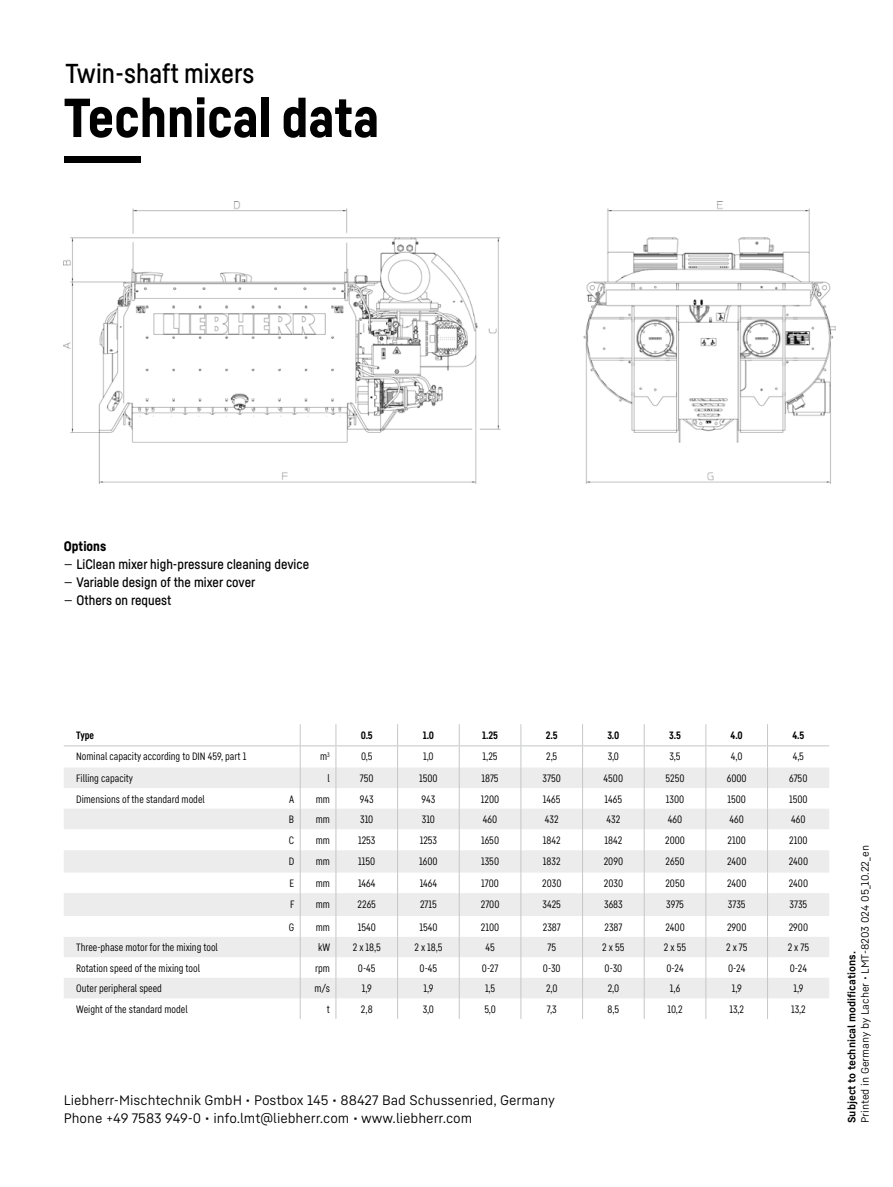
<style>
.page{position:relative;width:893px;height:1187px;background:#fff}
.page>*{position:absolute;margin:0;border:0;box-sizing:border-box;transform-origin:0 0}
.t1{font:900 54px/54px "Liebherr Head";color:#000}
.t2{font:27px "Liebherr Head";color:#000}
.t3{font:13.5px/18px "Liebherr Text";color:#000}
.t4{font:13.5px/18px "Liebherr Head";color:#000}
.t5{font:condensed 10.5px "Liebherr Text";color:#000}
.t6{font:10.5px "Liebherr Text";color:#000}
.t7{font:700 10.5px "Liebherr Text";color:#000}
.t8{font:700 condensed 10.5px "Liebherr Text";color:#000}
.s1{font-weight:900}
.s2{font-family:"Liebherr Text"}
.s3{color:#fff}
</style>
<div class="page">
<img style="left:64px;top:202px;width:772px;height:281px">
<svg style="left:64px;top:724px;width:765px;height:294px"></svg>
<hr style="left:300px;top:745px;width:36px;height:1px;background:#c5c6c6">
<hr style="left:336px;top:745px;width:62px;height:1px;background:#c5c6c6">
<hr style="left:398px;top:745px;width:61px;height:1px;background:#c5c6c6">
<hr style="left:459px;top:745px;width:62px;height:1px;background:#c5c6c6">
<hr style="left:521px;top:745px;width:62px;height:1px;background:#c5c6c6">
<hr style="left:583px;top:745px;width:61px;height:1px;background:#c5c6c6">
<hr style="left:644px;top:745px;width:62px;height:1px;background:#c5c6c6">
<hr style="left:706px;top:745px;width:61px;height:1px;background:#c5c6c6">
<hr style="left:767px;top:745px;width:62px;height:1px;background:#c5c6c6">
<h2 class="t2" style="left:65px;top:57px;width:190px">Twin-shaft mixers</h2>
<h1 class="t1" style="left:64px;top:90px;width:317px">Technical data ---</h1>
<p class="t4" style="left:64px;top:536px;width:247px"><span class="s1">Options<br></span><span class="s2">―</span> LiClean mixer high-pressure cleaning device <span class="s2">―</span> Variable design of the mixer cover<br><span class="s2">―</span> Others on request</p>
<p class="t8" style="left:76px;top:728px;width:20px">Type</p>
<p class="t8" style="left:361px;top:728px;width:14px">0.5</p>
<p class="t8" style="left:423px;top:728px;width:13px">1.0</p>
<p class="t8" style="left:482px;top:728px;width:18px">1.25</p>
<p class="t8" style="left:546px;top:728px;width:13px">2.5</p>
<p class="t8" style="left:607px;top:728px;width:14px">3.0</p>
<p class="t8" style="left:669px;top:728px;width:13px">3.5</p>
<p class="t8" style="left:730px;top:728px;width:14px">4.0</p>
<p class="t8" style="left:792px;top:728px;width:14px">4.5</p>
<p class="t5" style="left:76px;top:750px;width:172px">Nominal capacity according to DIN 459, part 1</p>
<p class="t5" style="left:320px;top:750px;width:11px">m<sup>3</sup></p>
<p class="t5" style="left:361px;top:750px;width:13px">0,5</p>
<p class="t5" style="left:423px;top:750px;width:12px">1,0</p>
<p class="t5" style="left:482px;top:750px;width:17px">1,25</p>
<p class="t5" style="left:546px;top:750px;width:13px">2,5</p>
<p class="t5" style="left:608px;top:750px;width:13px">3,0</p>
<p class="t5" style="left:670px;top:750px;width:12px">3,5</p>
<p class="t5" style="left:731px;top:750px;width:13px">4,0</p>
<p class="t5" style="left:793px;top:750px;width:13px">4,5</p>
<p class="t5" style="left:76px;top:771px;width:58px">Filling capacity</p>
<p class="t5" style="left:328px;top:771px;width:4px">l</p>
<p class="t5" style="left:360px;top:771px;width:15px">750</p>
<p class="t5" style="left:419px;top:771px;width:20px">1500</p>
<p class="t5" style="left:481px;top:771px;width:19px">1875</p>
<p class="t5" style="left:543px;top:771px;width:20px">3750</p>
<p class="t5" style="left:604px;top:771px;width:21px">4500</p>
<p class="t5" style="left:665px;top:771px;width:21px">5250</p>
<p class="t5" style="left:727px;top:771px;width:21px">6000</p>
<p class="t5" style="left:789px;top:771px;width:20px">6750</p>
<p class="t5" style="left:76px;top:792px;width:130px">Dimensions of the standard model</p>
<p class="t5" style="left:289px;top:792px;width:7px">A</p>
<p class="t5" style="left:316px;top:792px;width:16px">mm</p>
<p class="t5" style="left:354px;top:792px;width:28px"><span class="s3">x</span> 943 <span class="s3">x</span></p>
<p class="t5" style="left:422px;top:792px;width:15px">943</p>
<p class="t5" style="left:481px;top:792px;width:20px">1200</p>
<p class="t5" style="left:543px;top:792px;width:19px">1465</p>
<p class="t5" style="left:605px;top:792px;width:19px">1465</p>
<p class="t5" style="left:666px;top:792px;width:20px">1300</p>
<p class="t5" style="left:727px;top:792px;width:20px">1500</p>
<p class="t5" style="left:789px;top:792px;width:20px">1500</p>
<p class="t5" style="left:289px;top:812px;width:7px">B</p>
<p class="t5" style="left:316px;top:812px;width:16px">mm</p>
<p class="t5" style="left:360px;top:812px;width:15px">310</p>
<p class="t5" style="left:422px;top:812px;width:15px">310</p>
<p class="t5" style="left:483px;top:812px;width:16px">460</p>
<p class="t5" style="left:545px;top:812px;width:15px">432</p>
<p class="t5" style="left:606px;top:812px;width:15px">432</p>
<p class="t5" style="left:668px;top:812px;width:16px">460</p>
<p class="t5" style="left:729px;top:812px;width:16px">460</p>
<p class="t5" style="left:791px;top:812px;width:16px">460</p>
<p class="t5" style="left:289px;top:833px;width:7px">C</p>
<p class="t5" style="left:316px;top:833px;width:16px">mm</p>
<p class="t5" style="left:352px;top:833px;width:32px"><span class="s3">x</span> 1253 <span class="s3">x</span></p>
<p class="t5" style="left:420px;top:833px;width:19px">1253</p>
<p class="t5" style="left:481px;top:833px;width:20px">1650</p>
<p class="t5" style="left:543px;top:833px;width:19px">1842</p>
<p class="t5" style="left:605px;top:833px;width:19px">1842</p>
<p class="t5" style="left:665px;top:833px;width:21px">2000</p>
<p class="t5" style="left:727px;top:833px;width:20px">2100</p>
<p class="t5" style="left:789px;top:833px;width:20px">2100</p>
<p class="t5" style="left:289px;top:854px;width:7px">D</p>
<p class="t5" style="left:316px;top:854px;width:16px">mm</p>
<p class="t5" style="left:358px;top:854px;width:19px">1150</p>
<p class="t5" style="left:419px;top:854px;width:20px">1600</p>
<p class="t5" style="left:481px;top:854px;width:20px">1350</p>
<p class="t5" style="left:543px;top:854px;width:19px">1832</p>
<p class="t5" style="left:604px;top:854px;width:21px">2090</p>
<p class="t5" style="left:666px;top:854px;width:20px">2650</p>
<p class="t5" style="left:727px;top:854px;width:21px">2400</p>
<p class="t5" style="left:789px;top:854px;width:21px">2400</p>
<p class="t5" style="left:290px;top:876px;width:6px">E</p>
<p class="t5" style="left:316px;top:876px;width:16px">mm</p>
<p class="t5" style="left:352px;top:876px;width:32px"><span class="s3">x</span> 1464 <span class="s3">x</span></p>
<p class="t5" style="left:420px;top:876px;width:19px">1464</p>
<p class="t5" style="left:481px;top:876px;width:19px">1700</p>
<p class="t5" style="left:542px;top:876px;width:21px">2030</p>
<p class="t5" style="left:604px;top:876px;width:21px">2030</p>
<p class="t5" style="left:665px;top:876px;width:21px">2050</p>
<p class="t5" style="left:727px;top:876px;width:21px">2400</p>
<p class="t5" style="left:789px;top:876px;width:21px">2400</p>
<p class="t5" style="left:290px;top:897px;width:6px">F</p>
<p class="t5" style="left:316px;top:897px;width:16px">mm</p>
<p class="t5" style="left:358px;top:897px;width:20px">2265</p>
<p class="t5" style="left:420px;top:897px;width:18px">2715</p>
<p class="t5" style="left:481px;top:897px;width:20px">2700</p>
<p class="t5" style="left:543px;top:897px;width:20px">3425</p>
<p class="t5" style="left:604px;top:897px;width:20px">3683</p>
<p class="t5" style="left:666px;top:897px;width:19px">3975</p>
<p class="t5" style="left:728px;top:897px;width:19px">3735</p>
<p class="t5" style="left:790px;top:897px;width:19px">3735</p>
<p class="t5" style="left:289px;top:920px;width:7px">G</p>
<p class="t5" style="left:316px;top:920px;width:16px">mm</p>
<p class="t5" style="left:358px;top:920px;width:20px">1540</p>
<p class="t5" style="left:419px;top:920px;width:20px">1540</p>
<p class="t5" style="left:481px;top:920px;width:20px">2100</p>
<p class="t5" style="left:543px;top:920px;width:19px">2387</p>
<p class="t5" style="left:604px;top:920px;width:19px">2387</p>
<p class="t5" style="left:665px;top:920px;width:21px">2400</p>
<p class="t5" style="left:727px;top:920px;width:21px">2900</p>
<p class="t5" style="left:789px;top:920px;width:21px">2900</p>
<p class="t5" style="left:76px;top:940px;width:143px">Three-phase motor for the mixing tool</p>
<p class="t5" style="left:318px;top:940px;width:14px">kW</p>
<p class="t5" style="left:353px;top:940px;width:30px">2 x 18,5</p>
<p class="t5" style="left:414px;top:940px;width:30px">2 x 18,5</p>
<p class="t5" style="left:485px;top:940px;width:11px">45</p>
<p class="t5" style="left:547px;top:940px;width:10px">75</p>
<p class="t5" style="left:602px;top:940px;width:24px">2 x 55</p>
<p class="t5" style="left:664px;top:940px;width:24px">2 x 55</p>
<p class="t5" style="left:726px;top:940px;width:23px">2 x 75</p>
<p class="t5" style="left:788px;top:940px;width:23px">2 x 75</p>
<p class="t5" style="left:76px;top:961px;width:125px">Rotation speed of the mixing tool</p>
<p class="t5" style="left:315px;top:961px;width:16px">rpm</p>
<p class="t5" style="left:358px;top:961px;width:19px">0-45</p>
<p class="t5" style="left:420px;top:961px;width:19px">0-45</p>
<p class="t5" style="left:482px;top:961px;width:18px">0-27</p>
<p class="t5" style="left:543px;top:961px;width:19px">0-30</p>
<p class="t5" style="left:605px;top:961px;width:19px">0-30</p>
<p class="t5" style="left:666px;top:961px;width:19px">0-24</p>
<p class="t5" style="left:728px;top:961px;width:19px">0-24</p>
<p class="t5" style="left:790px;top:961px;width:19px">0-24</p>
<p class="t5" style="left:76px;top:981px;width:87px">Outer peripheral speed</p>
<p class="t5" style="left:314px;top:981px;width:17px">m/s</p>
<p class="t5" style="left:362px;top:981px;width:12px">1,9</p>
<p class="t5" style="left:423px;top:981px;width:12px">1,9</p>
<p class="t5" style="left:485px;top:981px;width:12px">1,5</p>
<p class="t5" style="left:546px;top:981px;width:13px">2,0</p>
<p class="t5" style="left:608px;top:981px;width:13px">2,0</p>
<p class="t5" style="left:670px;top:981px;width:12px">1,6</p>
<p class="t5" style="left:732px;top:981px;width:12px">1,9</p>
<p class="t5" style="left:793px;top:981px;width:12px">1,9</p>
<p class="t5" style="left:76px;top:1002px;width:113px">Weight of the standard model</p>
<p class="t5" style="left:327px;top:1002px;width:5px">t</p>
<p class="t5" style="left:361px;top:1002px;width:13px">2,8</p>
<p class="t5" style="left:423px;top:1002px;width:13px">3,0</p>
<p class="t5" style="left:484px;top:1002px;width:13px">5,0</p>
<p class="t5" style="left:547px;top:1002px;width:11px">7,3</p>
<p class="t5" style="left:608px;top:1002px;width:13px">8,5</p>
<p class="t5" style="left:668px;top:1002px;width:17px">10,2</p>
<p class="t5" style="left:729px;top:1002px;width:16px">13,2</p>
<p class="t5" style="left:791px;top:1002px;width:16px">13,2</p>
<p class="t3" style="left:64px;top:1090px;width:493px">Liebherr-Mischtechnik GmbH • Postbox 145 • 88427 Bad Schussenried, Germany<br>Phone +49 7583 949-0 • info.lmt@liebherr.com • www.liebherr.com</p>
<p class="t6" style="left:858px;top:1123px;width:279px;rotate:-90deg">Printed in Germany by Lacher • LMT-8203 024 05_10.22_en</p>
<p class="t7" style="left:844px;top:1123px;width:173px;rotate:-90deg">Subject to technical modifications.</p>
</div>
